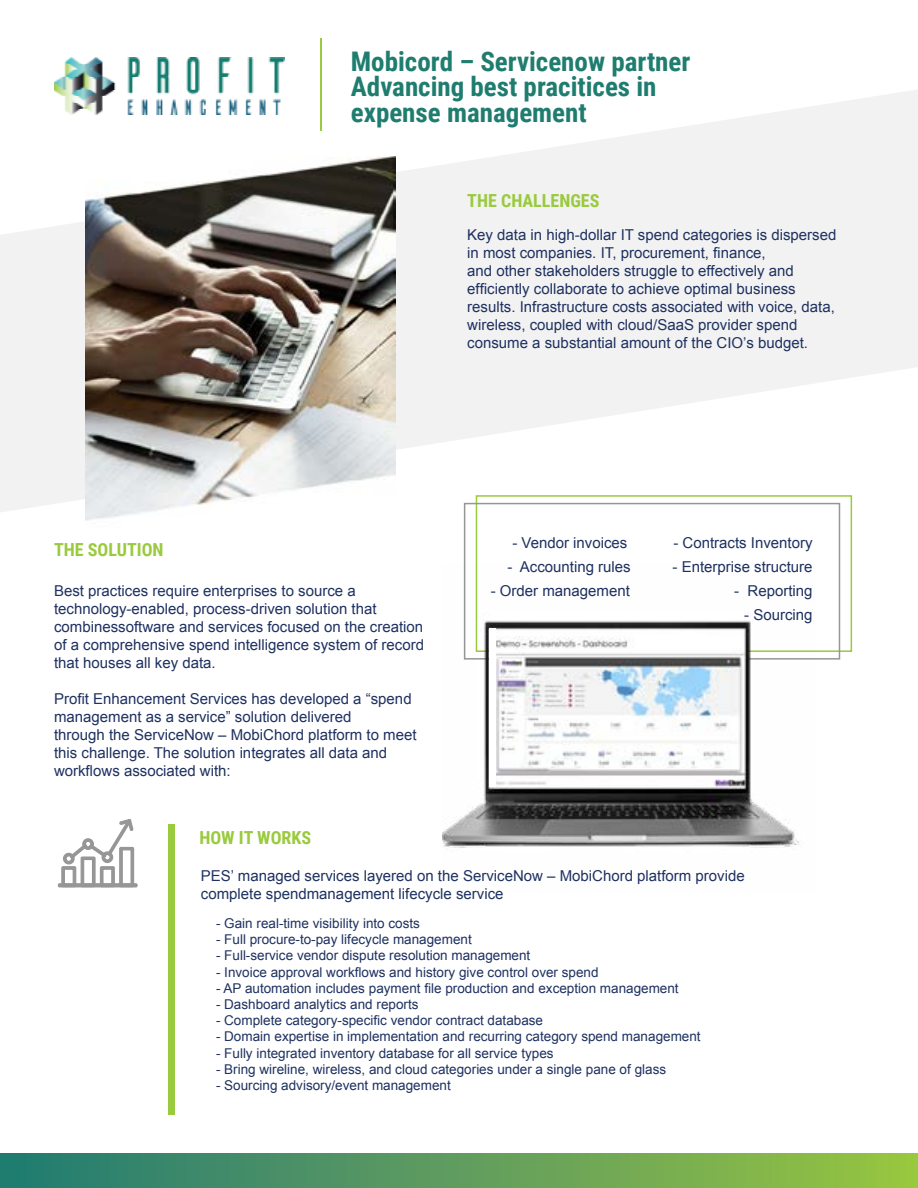
<style>
.page{position:relative;width:918px;height:1188px;background:#fff}
.page>*{position:absolute;margin:0;border:0;box-sizing:border-box;transform-origin:0 0}
.t1{font:700 27px/25.5px "Roboto Condensed";color:#1f7d6f}
.t2{font:700 18px "Roboto Condensed";color:#9aca3d}
.t3{font:15px/18px "Arial";color:#1e3160}
.t4{font:13.5px "Arial";color:#1e3160}
</style>
<div class="page">
<svg style="left:0;top:89px;width:918px;height:424px;fill:#f2f2f2"></svg>
<img style="left:54px;top:58px;width:231px;height:57px">
<img style="left:86px;top:157px;width:310px;height:364px">
<hr style="left:320px;top:39px;width:1px;height:92px;background:#9aca3d">
<div style="left:0;top:1153px;width:918px;height:35px;background:linear-gradient(to right,#237975,#9ac343)"></div>
<div style="left:476px;top:495px;width:376px;height:157px;border:2px solid #9aca3d"></div>
<div style="left:464px;top:503px;width:376px;height:157px;border:2px solid #969696"></div>
<img style="left:443px;top:565px;width:371px;height:283px">
<div style="left:168px;top:824px;width:7px;height:291px;background:#9aca3d"></div>
<div style="left:58px;top:883px;width:80px;height:4px;border:1px solid #969696"></div>
<svg style="left:61px;top:819px;width:74px;height:69px"></svg>
<div style="left:489px;top:629px;width:7px;height:158px;background:#fff"></div>
<h1 class="t1" style="left:351px;top:47px;width:341px">Mobicord – Servicenow partner<br>Advancing best pracitices in expense management</h1>
<p class="t2" style="left:467px;top:188px;width:134px">THE CHALLENGES</p>
<p class="t3" style="left:467px;top:225px;width:371px">Key data in high-dollar IT spend categories is dispersed in most companies. IT, procurement, finance,<br>and other stakeholders struggle to effectively and efficiently collaborate to achieve optimal business results. Infrastructure costs associated with voice, data, wireless, coupled with cloud/SaaS provider spend consume a substantial amount of the CIO’s budget.</p>
<p class="t2" style="left:54px;top:537px;width:111px">THE SOLUTION</p>
<p class="t3" style="left:54px;top:582px;width:372px">Best practices require enterprises to source a technology-enabled, process-driven solution that combinessoftware and services focused on the creation of a comprehensive spend intelligence system of record that houses all key data.</p>
<p class="t3" style="left:54px;top:690px;width:364px">Profit Enhancement Services has developed a “spend management as a service” solution delivered<br>through the ServiceNow – MobiChord platform to meet this challenge. The solution integrates all data and workflows associated with:</p>
<p class="t2" style="left:199px;top:825px;width:113px">HOW IT WORKS</p>
<p class="t3" style="left:512px;top:534px;width:117px">- Vendor invoices</p>
<p class="t3" style="left:673px;top:534px;width:141px">- Contracts Inventory</p>
<p class="t3" style="left:507px;top:558px;width:125px">- Accounting rules</p>
<p class="t3" style="left:673px;top:558px;width:142px">- Enterprise structure</p>
<p class="t3" style="left:491px;top:582px;width:141px">- Order management</p>
<p class="t3" style="left:734px;top:582px;width:80px">- Reporting</p>
<p class="t3" style="left:744px;top:606px;width:70px">- Sourcing</p>
<p class="t3" style="left:201px;top:867px;width:545px">PES’ managed services layered on the ServiceNow – MobiChord platform provide complete spendmanagement lifecycle service</p>
<p class="t4" style="left:216px;top:914px;width:206px">- Gain real-time visibility into costs</p>
<p class="t4" style="left:216px;top:931px;width:257px">- Full procure-to-pay lifecycle management</p>
<p class="t4" style="left:216px;top:947px;width:316px">- Full-service vendor dispute resolution management</p>
<p class="t4" style="left:216px;top:963px;width:384px">- Invoice approval workflows and history give control over spend</p>
<p class="t4" style="left:216px;top:979px;width:464px">- AP automation includes payment file production and exception management</p>
<p class="t4" style="left:216px;top:995px;width:204px">- Dashboard analytics and reports</p>
<p class="t4" style="left:216px;top:1012px;width:329px">- Complete category-specific vendor contract database</p>
<p class="t4" style="left:216px;top:1028px;width:486px">- Domain expertise in implementation and recurring category spend management</p>
<p class="t4" style="left:216px;top:1044px;width:339px">- Fully integrated inventory database for all service types</p>
<p class="t4" style="left:216px;top:1060px;width:452px">- Bring wireline, wireless, and cloud categories under a single pane of glass</p>
<p class="t4" style="left:216px;top:1076px;width:236px">- Sourcing advisory/event management</p>
</div>
